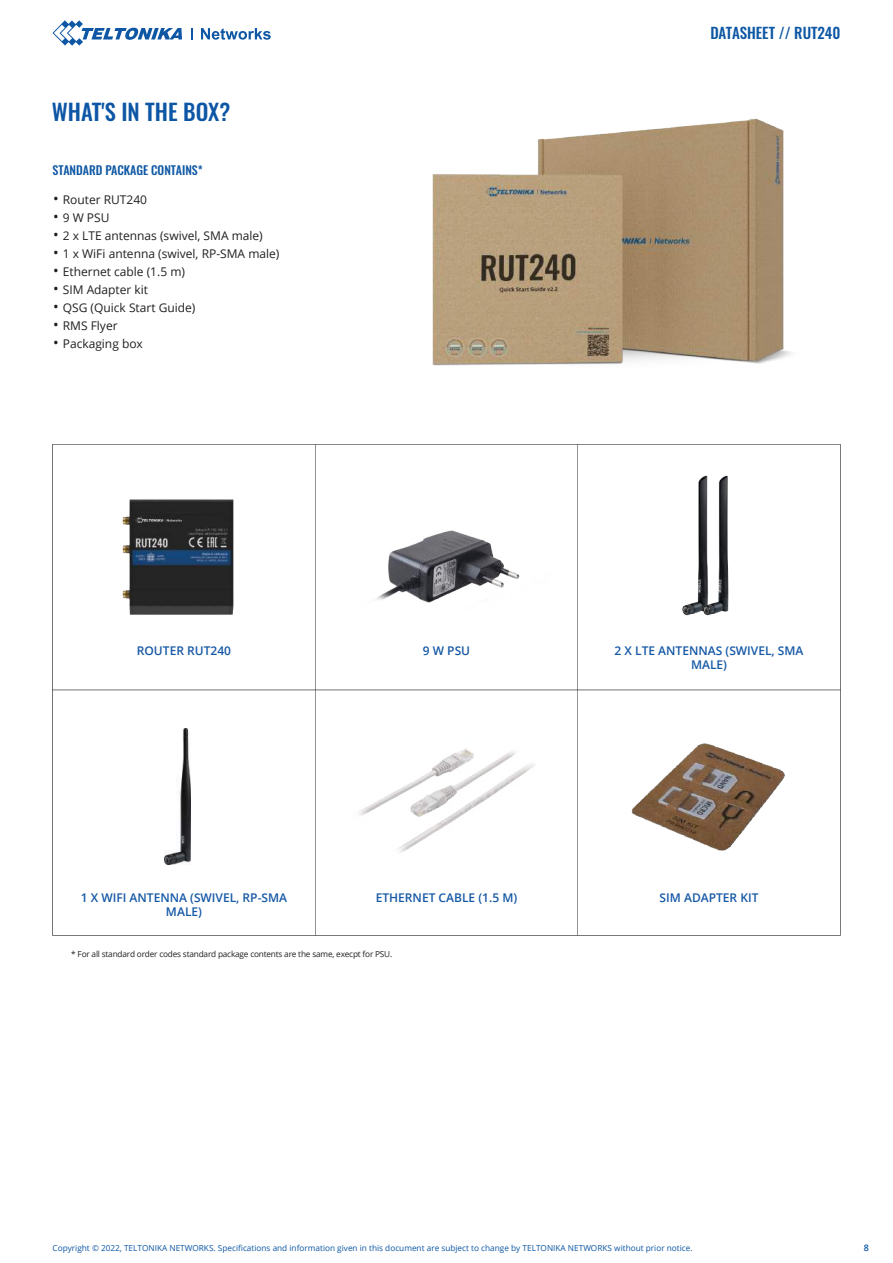
<style>
.page{position:relative;width:893px;height:1263px;background:#fff}
.page>*{position:absolute;margin:0;border:0;box-sizing:border-box;transform-origin:0 0}
.t1{font:500 22.5px "Oswald";color:#0c56a5}
.t2{font:500 15px "Oswald";letter-spacing:-.005em;color:#0d57a4}
.t3{font:12px/18px "Open Sans";color:#221f1f}
.t4{font:600 12px/14.4px "Open Sans";color:#1558a5;text-align:center}
.t5{font:500 12px "Oswald";color:#0d57a4}
.t6{font:600 9px "Open Sans";color:#0c56a5}
.t7{font:8.25px "Open Sans";color:#0d57a4}
.t8{font:8.25px "Open Sans";letter-spacing:-.02em;color:#221f1f}
.s1{font-size:15px}
</style>
<div class="page">
<svg style="left:53px;top:20px;width:129px;height:26px"></svg>
<svg style="left:191px;top:28px;width:2px;height:12px"></svg>
<svg style="left:201px;top:28px;width:70px;height:12px"></svg>
<svg style="left:52px;top:444px;width:788px;height:491px"></svg>
<hr style="left:53px;top:690px;width:787px;height:1px;background:#010102">
<hr style="left:53px;top:935px;width:787px;height:1px;background:#010102">
<hr style="left:316px;top:444px;width:1px;height:491px;background:#010102">
<hr style="left:577px;top:444px;width:1px;height:491px;background:#010102">
<hr style="left:840px;top:444px;width:1px;height:491px;background:#010102">
<img style="left:165px;top:728px;width:26px;height:136px">
<img style="left:339px;top:118px;width:502px;height:367px">
<img style="left:52px;top:444px;width:253px;height:241px">
<img style="left:342px;top:463px;width:216px;height:216px">
<img style="left:588px;top:681px;width:241px;height:241px">
<h1 class="t1" style="left:52px;top:100px;width:180px">WHAT'S IN THE BOX?</h1>
<p class="t5" style="left:53px;top:164px;width:152px">STANDARD PACKAGE CONTAINS*</p>
<p class="t3" style="left:53px;top:191px;width:228px"><span class="s1">ï</span> Router RUT240<br><span class="s1">ï</span> 9 W PSU<br><span class="s1">ï</span> 2 x LTE antennas (swivel, SMA male)<br><span class="s1">ï</span> 1 x WiFi antenna (swivel, RP-SMA male) <span class="s1">ï</span> Ethernet cable (1.5 m)<br><span class="s1">ï</span> SIM Adapter kit<br><span class="s1">ï</span> QSG (Quick Start Guide)<br><span class="s1">ï</span> RMS Flyer<br><span class="s1">ï</span> Packaging box</p>
<p class="t2" style="left:710px;top:25px;width:132px">DATASHEET // RUT240</p>
<p class="t4" style="left:137px;top:644px;width:96px">ROUTER RUT240</p>
<p class="t4" style="left:423px;top:644px;width:49px">9 W PSU</p>
<p class="t4" style="left:81px;top:891px;width:208px">1 X WIFI ANTENNA (SWIVEL, RP-SMA<br>MALE)</p>
<p class="t4" style="left:376px;top:891px;width:143px">ETHERNET CABLE (1.5 M)</p>
<p class="t8" style="left:71px;top:948px;width:323px">* For all standard order codes standard package contents are the same, execpt for PSU.</p>
<p class="t4" style="left:615px;top:644px;width:190px">2 X LTE ANTENNAS (SWIVEL, SMA<br>MALE)</p>
<p class="t4" style="left:660px;top:891px;width:100px">SIM ADAPTER KIT</p>
<p class="t7" style="left:53px;top:1242px;width:642px">Copyright © 2022, TELTONIKA NETWORKS. Specifications and information given in this document are subject to change by TELTONIKA NETWORKS without prior notice.</p>
<p class="t6" style="left:864px;top:1244px;width:7px">8</p>
</div>
